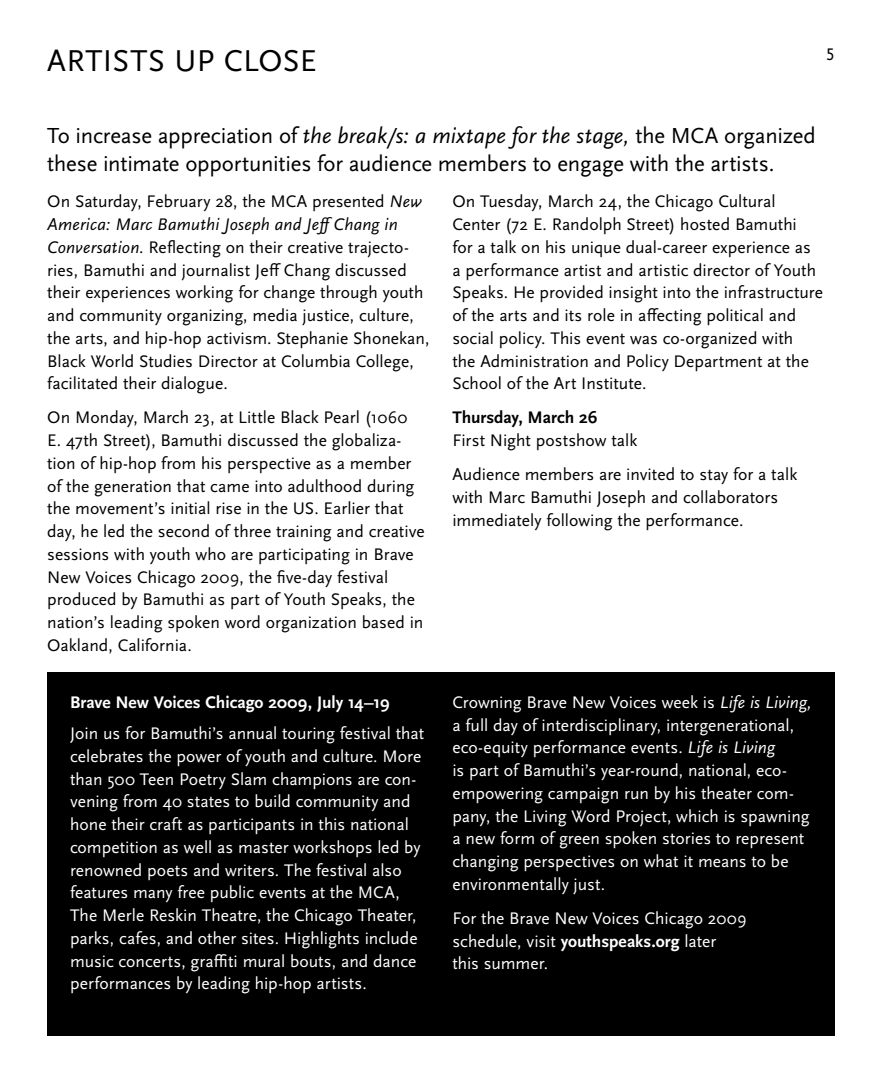
<style>
.page{position:relative;width:882px;height:1071px;background:#fff}
.page>*{position:absolute;margin:0;border:0;box-sizing:border-box;transform-origin:0 0}
.t1{font:31.5px "Scala Sans LF";letter-spacing:.01em;color:#000}
.t2{font:22.75px/28px "Scala Sans";letter-spacing:-.01em;color:#000}
.t3{font:17.5px/22.8px "Scala Sans";color:#000}
.t4{font:17.5px/22.8px "Scala Sans";color:#fff}
.t5{font:700 17.5px "Scala Sans";letter-spacing:-.005em;color:#fff}
.t6{font:700 17.5px "Scala Sans";color:#000}
.s1{font-style:italic}
.s2{font-family:"Scala Sans Italic Expert"}
.s3{font-family:"Scala Sans Expert"}
.s4{font-weight:700}
</style>
<div class="page">
<div style="left:47px;top:672px;width:788px;height:364px;background:#000"></div>
<h1 class="t1" style="left:47px;top:43px;width:271px">ARTISTS UP CLOSE</h1>
<h2 class="t2" style="left:47px;top:122px;width:770px">To increase appreciation of <span class="s1">the break/s: a mixtape for the stage,</span> the MCA organized these intimate opportunities for audience members to engage with the artists.</h2>
<p class="t3" style="left:47px;top:191px;width:384px">On Saturday, February 28, the MCA presented <span class="s1">New America: Marc Bamuthi Joseph and Je</span><span class="s2">=</span> <span class="s1">Chang in Conversation</span>. Reflecting on their creative trajecto&shy;ries, Bamuthi and journalist Je<span class="s3">=</span> Chang discussed their experiences working for change through youth and community organizing, media justice, culture, the arts, and hip-hop activism. Stephanie Shonekan, Black World Studies Director at Columbia College, facilitated their dialogue.</p>
<p class="t3" style="left:47px;top:407px;width:379px">On Monday, March 23, at Little Black Pearl (1060<br>E. 47th Street), Bamuthi discussed the globaliza&shy;tion of hip-hop from his perspective as a member of the generation that came into adulthood during the movement’s initial rise in the US. Earlier that day, he led the second of three training and creative sessions with youth who are participating in Brave New Voices Chicago 2009, the five-day festival produced by Bamuthi as part of Youth Speaks, the nation’s leading spoken word organization based in Oakland, California.</p>
<p class="t5" style="left:70px;top:692px;width:321px">Brave New Voices Chicago 2009, July 14–19</p>
<p class="t4" style="left:70px;top:722px;width:356px">Join us for Bamuthi’s annual touring festival that celebrates the power of youth and culture. More than 500 Teen Poetry Slam champions are con&shy;vening from 40 states to build community and hone their craft as participants in this national competition as well as master workshops led by renowned poets and writers. The festival also features many free public events at the MCA, The Merle Reskin Theatre, the Chicago Theater, parks, cafes, and other sites. Highlights include music concerts, gra<span class="s3">;</span>ti mural bouts, and dance performances by leading hip-hop artists.</p>
<p class="t3" style="left:452px;top:191px;width:372px">On Tuesday, March 24, the Chicago Cultural Center (72 E. Randolph Street) hosted Bamuthi<br>for a talk on his unique dual-career experience as a performance artist and artistic director of Youth Speaks. He provided insight into the infrastructure of the arts and its role in a<span class="s3">=</span>ecting political and social policy. This event was co-organized with<br>the Administration and Policy Department at the School of the Art Institute.</p>
<p class="t6" style="left:452px;top:408px;width:146px">Thursday, March 26</p>
<p class="t3" style="left:452px;top:424px;width:346px;line-height:34.1px">First Night postshow talk<br>Audience members are invited to stay for a talk</p>
<p class="t3" style="left:452px;top:486px;width:327px">with Marc Bamuthi Joseph and collaborators immediately following the performance.</p>
<p class="t4" style="left:452px;top:691px;width:361px">Crowning Brave New Voices week is <span class="s1">Life is Living, </span>a full day of interdisciplinary, intergenerational, eco-equity performance events. <span class="s1">Life is Living<br></span>is part of Bamuthi’s year-round, national, eco&shy;empowering campaign run by his theater com&shy;pany, the Living Word Project, which is spawning a new form of green spoken stories to represent changing perspectives on what it means to be environmentally just.</p>
<p class="t4" style="left:452px;top:907px;width:296px">For the Brave New Voices Chicago 2009 schedule, visit <span class="s4">youthspeaks.org</span> later this summer.</p>
</div>
